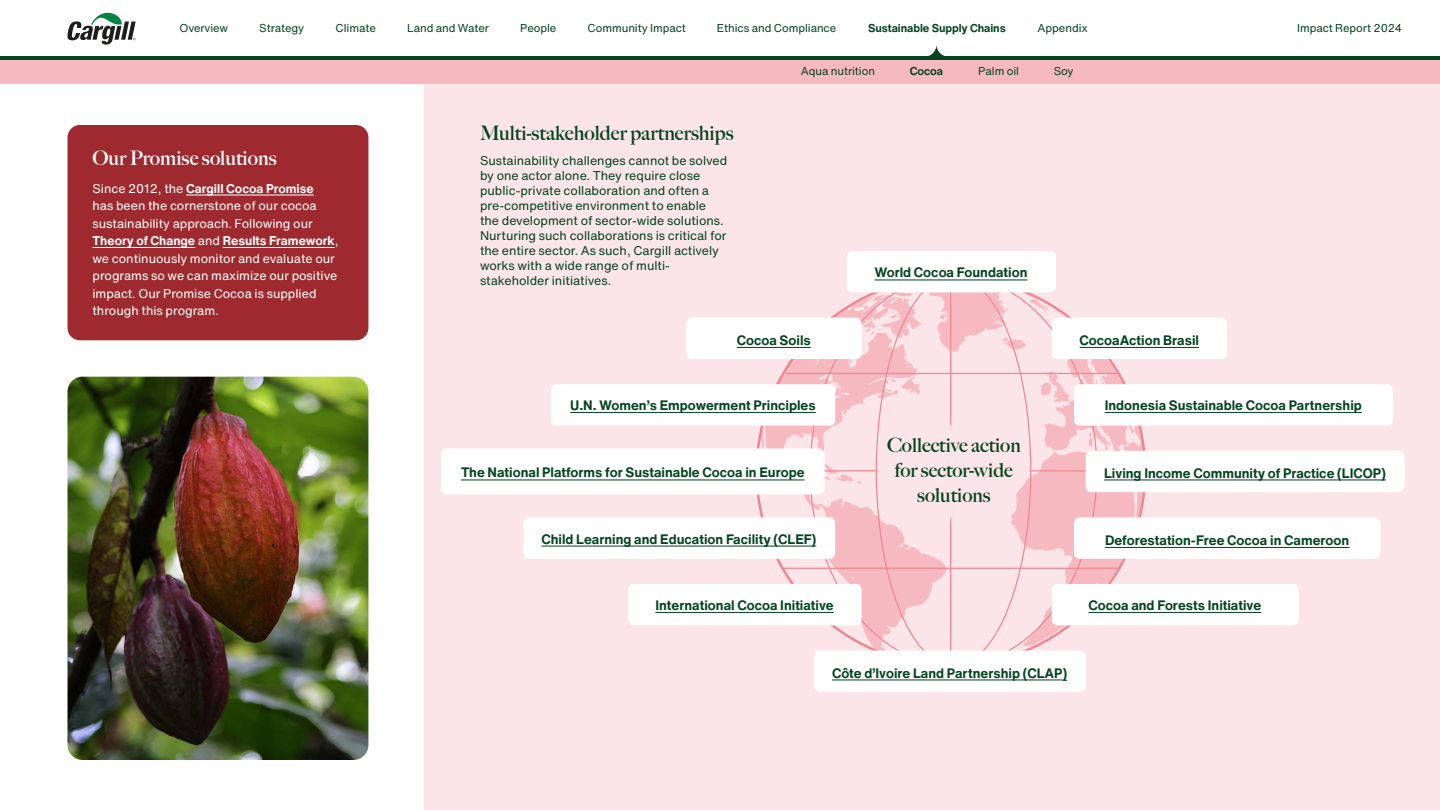
<style>
.page{position:relative;width:1440px;height:810px;background:#fff}
.page>*{position:absolute;margin:0;border:0;box-sizing:border-box;transform-origin:0 0}
.Sidebar_H1__new_brand{font:700 20px "Big Caslon FB";color:#03441f}
.Sidebar_H1__new_brand-2{font:700 20px "Big Caslon FB";color:#fff}
.Sidebar_H1__new_brand-3{font:700 19.62px/25px "Big Caslon FB";color:#03441f;text-align:center}
.Body__GREP___new_brand{font:700 13.5px "Helvetica Now Text";color:#03441f}
.Sidebar_H2__new_brand{font:700 13.5px "Helvetica Now Text";color:#03441f}
.Body__GREP___new_brand-2{font:12.5px/15px "Helvetica Now Text";color:#03441f}
.Sidebar_body_text__new_brand{font:12.5px/17.5px "Helvetica Now Text";color:#fff}
.t1{font:11.25px "Helvetica Now Text";letter-spacing:-.005em;color:#03441f}
.t2{font:700 11.25px "Helvetica Now Text";letter-spacing:-.005em;color:#03441f}
.s1{font-weight:700}
</style>
<div class="page">
<div style="left:424px;top:84px;width:1016px;height:726px;background:#fce5e8"></div>
<img style="left:68px;top:377px;width:300px;height:383px">
<svg style="left:760px;top:295px;width:186px;height:357px;fill:#fce5e8"></svg>
<svg style="left:810px;top:280px;width:334px;height:366px"></svg>
<div style="left:68px;top:125px;width:300px;height:215px;background:#9e2a2f;border-radius:12px"></div>
<hr style="left:186px;top:195px;width:128px;height:1px;background:#fff">
<hr style="left:92px;top:247px;width:103px;height:1px;background:#fff">
<hr style="left:223px;top:247px;width:112px;height:1px;background:#fff">
<hr style="left:758px;top:470px;width:118px;height:1px;background:#f08591">
<hr style="left:1031px;top:470px;width:117px;height:1px;background:#f08591">
<hr style="left:781px;top:568px;width:339px;height:1px;background:#f08591">
<hr style="left:786px;top:373px;width:334px;height:1px;background:#f08591">
<hr style="left:950px;top:519px;width:1px;height:148px;background:#f08591">
<hr style="left:950px;top:277px;width:1px;height:148px;background:#f08591">
<div style="left:847px;top:251px;width:209px;height:41px;background:#fff;border-radius:6px"></div>
<hr style="left:875px;top:280px;width:152px;height:1px;background:#03441f">
<div style="left:628px;top:584px;width:234px;height:41px;background:#fff;border-radius:6px"></div>
<hr style="left:655px;top:612px;width:179px;height:1px;background:#03441f">
<div style="left:1052px;top:584px;width:247px;height:41px;background:#fff;border-radius:6px"></div>
<hr style="left:1089px;top:612px;width:172px;height:1px;background:#03441f">
<div style="left:551px;top:384px;width:284px;height:42px;background:#fff;border-radius:6px"></div>
<hr style="left:570px;top:412px;width:246px;height:1px;background:#03441f">
<div style="left:523px;top:517px;width:312px;height:42px;background:#fff;border-radius:6px"></div>
<hr style="left:541px;top:546px;width:275px;height:1px;background:#03441f">
<div style="left:1086px;top:451px;width:319px;height:41px;background:#fff;border-radius:6px"></div>
<hr style="left:1104px;top:480px;width:282px;height:1px;background:#03441f">
<div style="left:1074px;top:384px;width:319px;height:42px;background:#fff;border-radius:6px"></div>
<hr style="left:1105px;top:412px;width:257px;height:1px;background:#03441f">
<div style="left:441px;top:448px;width:384px;height:46px;background:#fff;border-radius:6px"></div>
<hr style="left:461px;top:480px;width:344px;height:1px;background:#03441f">
<div style="left:1074px;top:517px;width:307px;height:42px;background:#fff;border-radius:6px"></div>
<hr style="left:1105px;top:547px;width:244px;height:1px;background:#03441f">
<div style="left:1052px;top:318px;width:175px;height:41px;background:#fff;border-radius:6px"></div>
<hr style="left:1080px;top:347px;width:119px;height:1px;background:#03441f">
<div style="left:686px;top:318px;width:176px;height:41px;background:#fff;border-radius:6px"></div>
<hr style="left:737px;top:347px;width:74px;height:1px;background:#03441f">
<div style="left:814px;top:651px;width:272px;height:41px;background:#fff;border-radius:6px"></div>
<hr style="left:832px;top:680px;width:230px;height:1px;background:#03441f">
<svg style="left:925px;top:45px;width:23px;height:12px"></svg>
<svg style="left:68px;top:13px;width:68px;height:32px"></svg>
<div style="left:0;top:58px;width:1440px;height:26px;background:#f7b9c0"></div>
<hr style="left:0;top:57px;width:1440px;height:3px;background:#03441f">
<p class="t1" style="left:179px;top:20px;width:50px">Overview</p>
<p class="t1" style="left:259px;top:20px;width:47px">Strategy</p>
<p class="t1" style="left:336px;top:20px;width:42px">Climate</p>
<p class="t1" style="left:407px;top:20px;width:83px">Land and Water</p>
<p class="t1" style="left:520px;top:20px;width:38px">People</p>
<p class="t1" style="left:588px;top:20px;width:100px">Community Impact</p>
<p class="t1" style="left:717px;top:20px;width:121px">Ethics and Compliance</p>
<p class="t2" style="left:868px;top:20px;width:139px">Sustainable Supply Chains</p>
<p class="t1" style="left:1038px;top:20px;width:52px">Appendix</p>
<p class="t1" style="left:1297px;top:20px;width:107px">Impact Report 2024</p>
<p class="t1" style="left:801px;top:64px;width:76px">Aqua nutrition</p>
<p class="t2" style="left:910px;top:64px;width:35px">Cocoa</p>
<p class="t1" style="left:978px;top:64px;width:42px">Palm oil</p>
<p class="t1" style="left:1054px;top:64px;width:21px">Soy</p>
<p class="Sidebar_H1__new_brand-2" style="left:92px;top:146px;width:186px">Our Promise solutions</p>
<p class="Sidebar_body_text__new_brand" style="left:92px;top:179px;width:247px">Since 2012, the <span class="s1">Cargill Cocoa Promise<br></span>has been the cornerstone of our cocoa sustainability approach. Following our <span class="s1">Theory of Change</span> and <span class="s1">Results Framework</span>, we continuously monitor and evaluate our programs so we can maximize our positive impact. Our Promise Cocoa is supplied through this program.</p>
<p class="Sidebar_H1__new_brand" style="left:480px;top:121px;width:255px">Multi-stakeholder partnerships</p>
<p class="Body__GREP___new_brand-2" style="left:480px;top:153px;width:249px">Sustainability challenges cannot be solved by one actor alone. They require close public-private collaboration and often a pre-competitive environment to enable the development of sector-wide solutions.<br>Nurturing such collaborations is critical for the entire sector. As such, Cargill actively works with a wide range of multi&shy;stakeholder initiatives.</p>
<p class="Body__GREP___new_brand" style="left:875px;top:264px;width:154px">World Cocoa Foundation</p>
<p class="Body__GREP___new_brand" style="left:737px;top:331px;width:76px">Cocoa Soils</p>
<p class="Body__GREP___new_brand" style="left:1080px;top:331px;width:121px">CocoaAction Brasil</p>
<p class="Body__GREP___new_brand" style="left:570px;top:396px;width:247px">U.N. Women’s Empowerment Principles</p>
<p class="Body__GREP___new_brand" style="left:1105px;top:396px;width:259px">Indonesia Sustainable Cocoa Partnership</p>
<p class="Body__GREP___new_brand" style="left:461px;top:464px;width:345px">The National Platforms for Sustainable Cocoa in Europe</p>
<p class="Sidebar_H1__new_brand-3" style="left:887px;top:433px;width:135px">Collective action for sector-wide solutions</p>
<p class="Body__GREP___new_brand" style="left:1104px;top:464px;width:283px">Living Income Community of Practice (LICOP)</p>
<p class="Body__GREP___new_brand" style="left:541px;top:530px;width:276px">Child Learning and Education Facility (CLEF)</p>
<p class="Sidebar_H2__new_brand" style="left:1105px;top:531px;width:246px">Deforestation-Free Cocoa in Cameroon</p>
<p class="Body__GREP___new_brand" style="left:655px;top:596px;width:180px">International Cocoa Initiative</p>
<p class="Body__GREP___new_brand" style="left:1089px;top:596px;width:174px">Cocoa and Forests Initiative</p>
<p class="Body__GREP___new_brand" style="left:832px;top:664px;width:237px">Côte d’Ivoire Land Partnership (CLAP)</p>
</div>
